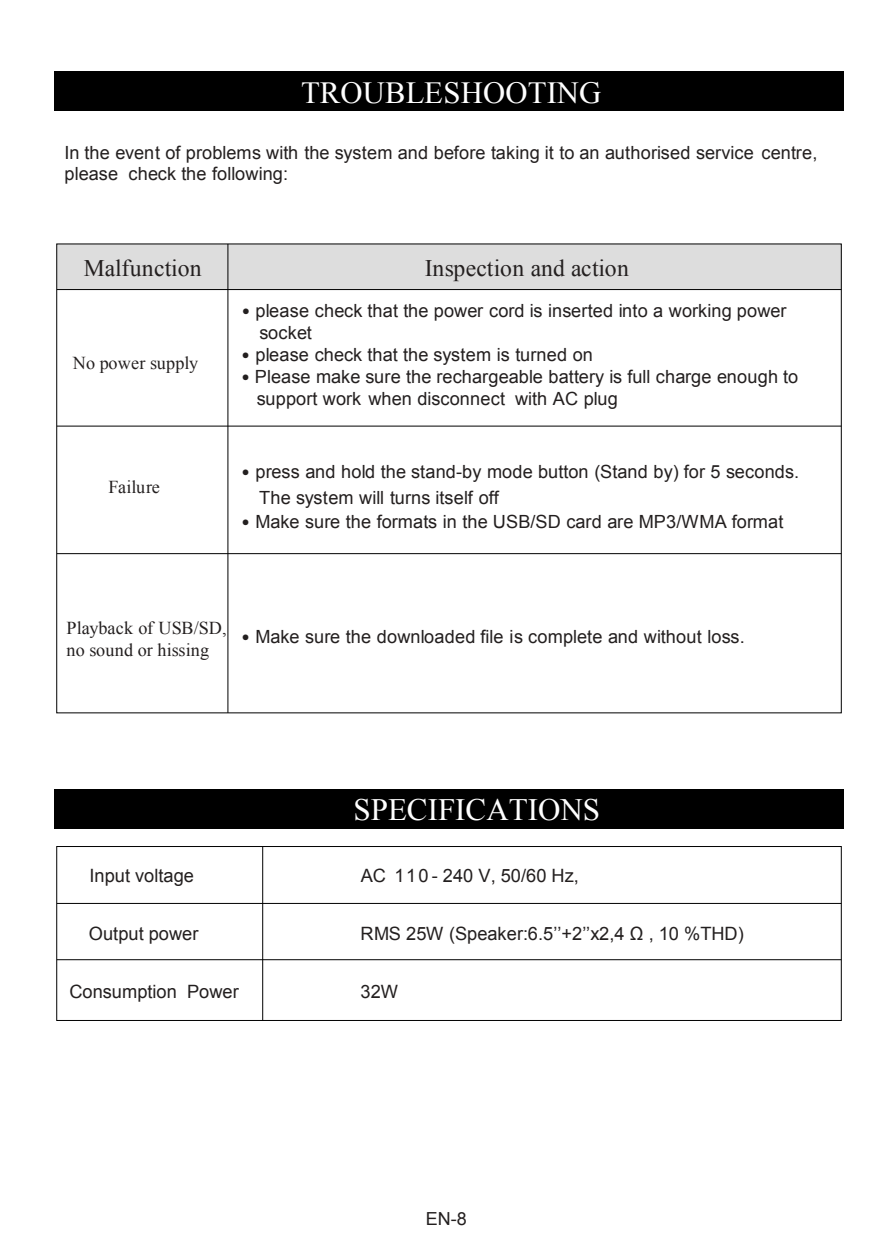
<style>
.page{position:relative;width:893px;height:1259px;background:#fff}
.page>*{position:absolute;margin:0;border:0;box-sizing:border-box;transform-origin:0 0}
.t1{font:30.9px "Times New Roman";color:#fff}
.t2{font:30.6px "Times New Roman";letter-spacing:.005em;color:#fff}
.t3{font:23.7px "Times New Roman";letter-spacing:.005em;color:#231f1f}
.t4{font:18.3px/21.9px "Arial";letter-spacing:.005em;color:#231f1f}
.t5{font:18.3px/21px "Times New Roman";letter-spacing:.005em;color:#231f1f}
.t6{font:18px "Arial";color:#231f1f}
.s1{font-family:"Calibri"}
</style>
<div class="page">
<div style="left:54px;top:72px;width:789px;height:39px;background:#000"></div>
<div style="left:54px;top:789px;width:789px;height:40px;background:#000"></div>
<div style="left:57px;top:244px;width:784px;height:45px;background:#ddd"></div>
<div style="left:56px;top:846px;width:786px;height:175px;border:1px solid #000"></div>
<hr style="left:227px;top:244px;width:1px;height:469px;background:#000">
<hr style="left:262px;top:846px;width:1px;height:174px;background:#000">
<hr style="left:57px;top:425px;width:784px;height:1px;background:#000">
<hr style="left:57px;top:289px;width:784px;height:1px;background:#000">
<hr style="left:57px;top:553px;width:784px;height:1px;background:#000">
<hr style="left:57px;top:903px;width:784px;height:1px;background:#000">
<hr style="left:57px;top:959px;width:784px;height:1px;background:#000">
<h2 class="t2" style="left:301px;top:72px;width:302px">TROUBLESHOOTING</h2>
<p class="t4" style="left:64px;top:142px;width:755px;line-height:21px">In the ev ent of problems with the system and before taking it to an authorised service centre, please check the following:</p>
<p class="t3" style="left:84px;top:252px;width:119px">Malfunction</p>
<p class="t3" style="left:425px;top:252px;width:206px">Inspection and action</p>
<p class="t4" style="left:259px;top:300px;width:529px;text-indent:-18px"><span class="s1">•</span> please check that the power cord is inserted into a working power socket</p>
<p class="t4" style="left:241px;top:343px;width:353px"><span class="s1">•</span> please check that the system is turned on</p>
<p class="t4" style="left:257px;top:366px;width:543px;text-indent:-16px"><span class="s1">•</span> Please make sure the rechargeable battery is full charge enough to support work when disconnect with AC plug</p>
<p class="t5" style="left:73px;top:352px;width:127px">No power supply</p>
<p class="t5" style="left:108px;top:476px;width:53px">Failure</p>
<p class="t4" style="left:259px;top:459px;width:541px;line-height:25.2px;text-indent:-18px"><span class="s1">•</span> press and hold the stand-by mode button (Stand by) for 5 seconds.<br>The system will turns itself off</p>
<p class="t4" style="left:241px;top:510px;width:544px"><span class="s1">•</span> Make sure the formats in the USB/SD card are MP3/WMA format</p>
<p class="t5" style="left:66px;top:617px;width:162px">Playback of USB/SD, no sound or hissing</p>
<p class="t4" style="left:241px;top:626px;width:505px"><span class="s1">•</span> Make sure the downloaded file is complete and without loss.</p>
<p class="t4" style="left:90px;top:865px;width:106px">Input voltage</p>
<p class="t4" style="left:89px;top:922px;width:111px">Output power</p>
<h1 class="t1" style="left:353px;top:789px;width:248px">SPECIFICATIONS</h1>
<p class="t4" style="left:361px;top:865px;width:27px">AC</p>
<p class="t4" style="left:395px;top:865px;width:186px">110 - 240 V, 50/60 Hz,</p>
<p class="t4" style="left:361px;top:923px;width:385px">RMS 25W (Speaker:6.5’’+2’’x2,4 Ω , 10 %THD)</p>
<p class="t4" style="left:69px;top:980px;width:171px">Consumption Power</p>
<p class="t4" style="left:361px;top:980px;width:39px">32W</p>
<p class="t6" style="left:426px;top:1207px;width:43px">EN-8</p>
</div>
